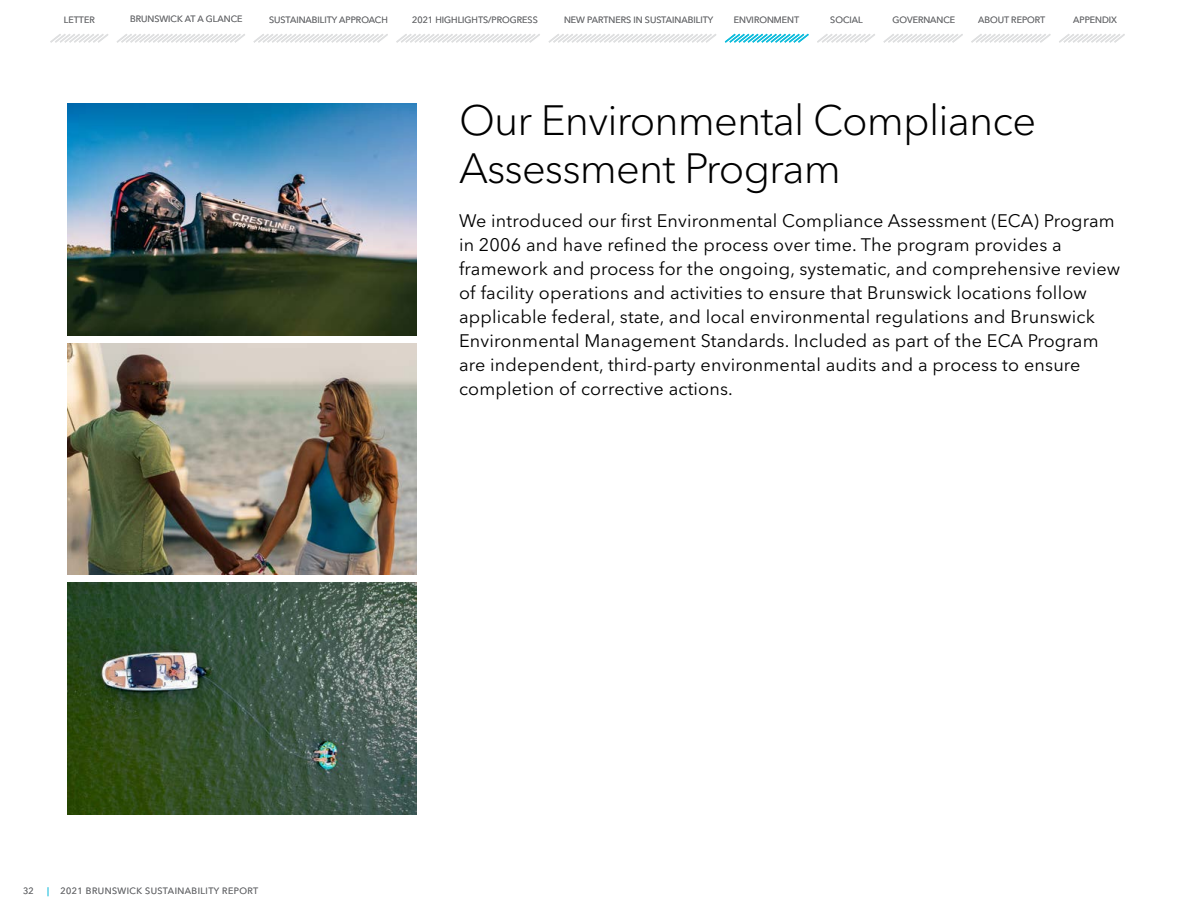
<style>
.page{position:relative;width:1188px;height:918px;background:#fff}
.page>*{position:absolute;margin:0;border:0;box-sizing:border-box;transform-origin:0 0}
.t1{font:300 42px/48px "Avenir Next LT Pro";letter-spacing:-.02em;color:#000}
.t2{font:18px/24px "Avenir Next LT Pro";letter-spacing:.01em;color:#000}
.t3{font:9px "Avenir Next LT Pro";color:#6d6e71}
.t4{font:9px "Avenir Next LT Pro";letter-spacing:.05em;color:#6d6e71}
.t5{font:9px "Avenir Next LT Pro";color:#0cbbdb}
</style>
<div class="page">
<img style="left:68px;top:343px;width:349px;height:232px">
<img style="left:68px;top:583px;width:349px;height:232px">
<img style="left:68px;top:103px;width:349px;height:232px">
<svg style="left:50px;top:33px;width:1075px;height:10px"></svg>
<p class="t3" style="left:64px;top:15px;width:32px">LETTER</p>
<p class="t3" style="left:130px;top:14px;width:114px">BRUNSWICK AT A GLANCE</p>
<p class="t3" style="left:269px;top:15px;width:120px">SUSTAINABILITY APPROACH</p>
<p class="t3" style="left:412px;top:15px;width:127px">2021 HIGHLIGHTS/PROGRESS</p>
<p class="t3" style="left:564px;top:15px;width:151px">NEW PARTNERS IN SUSTAINABILITY</p>
<p class="t3" style="left:734px;top:15px;width:67px">ENVIRONMENT</p>
<p class="t3" style="left:830px;top:15px;width:34px">SOCIAL</p>
<p class="t3" style="left:893px;top:15px;width:64px">GOVERNANCE</p>
<p class="t3" style="left:978px;top:15px;width:69px">ABOUT REPORT</p>
<p class="t3" style="left:1073px;top:15px;width:45px">APPENDIX</p>
<p class="t3" style="left:23px;top:886px;width:12px">32</p>
<p class="t5" style="left:47px;top:886px;width:3px">|</p>
<p class="t4" style="left:60px;top:886px;width:199px">2021 BRUNSWICK SUSTAINABILITY REPORT</p>
<h1 class="t1" style="left:459px;top:97px;width:579px">Our Environmental Compliance<br>Assessment Program</h1>
<p class="t2" style="left:459px;top:209px;width:663px">We introduced our first Environmental Compliance Assessment (ECA) Program in 2006 and have refined the process over time. The program provides a framework and process for the ongoing, systematic, and comprehensive review of facility operations and activities to ensure that Brunswick locations follow applicable federal, state, and local environmental regulations and Brunswick Environmental Management Standards. Included as part of the ECA Program are independent, third-party environmental audits and a process to ensure completion of corrective actions.</p>
</div>
